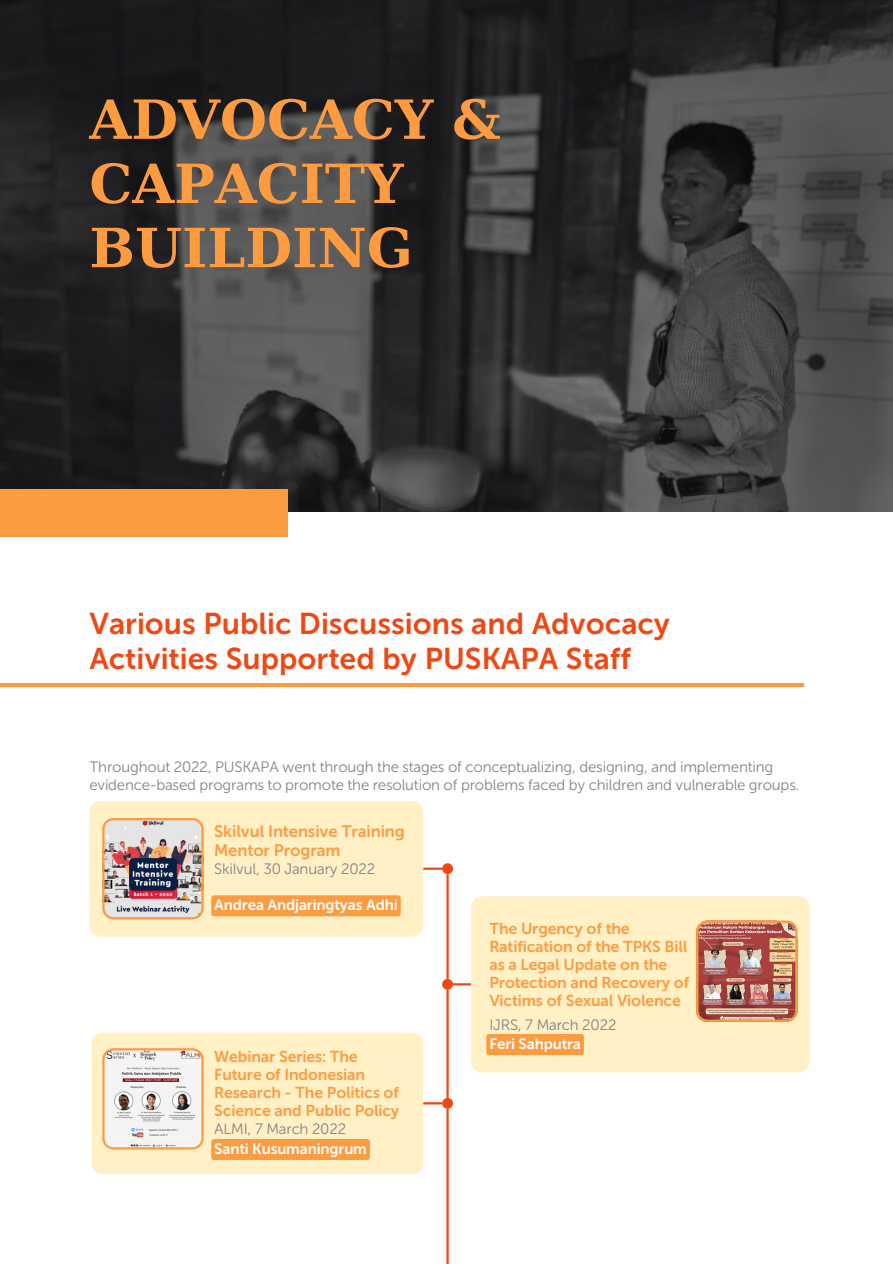
<style>
.page{position:relative;width:893px;height:1264px;background:#fff}
.page>*{position:absolute;margin:0;border:0;box-sizing:border-box;transform-origin:0 0}
.t1{font:700 54px/64.2px "DejaVu Serif";color:#fd9b41}
.t2{font:30px/34.8px "Museo Sans Cyrl 700";color:#f04814}
.t3{font:16.5px/19.2px "Museo Sans Cyrl 700";letter-spacing:-.01em;color:#fd9b41}
.t4{font:15.75px/18px "Museo Sans Cyrl 700";letter-spacing:-.01em;color:#fd9b41}
.t5{font:15px/18px "Museo Sans Cyrl 300";letter-spacing:-.01em;color:#848387}
.t6{font:15px "Museo Sans Cyrl 700";letter-spacing:-.01em;color:#fff}
</style>
<div class="page">
<img style="left:0;top:0;width:892px;height:512px">
<hr style="left:0;top:683px;width:803px;height:3px;background:#fd9b41">
<div style="left:0;top:489px;width:287px;height:47px;background:#fd9b41"></div>
<div style="left:442px;top:863px;width:11px;height:11px;background:#f04814;border-radius:50%"></div>
<div style="left:89px;top:800px;width:334px;height:136px;background:#fff0c6;border-radius:11px"></div>
<div style="left:471px;top:896px;width:338px;height:176px;background:#fff0c6;border-radius:11px"></div>
<div style="left:442px;top:978px;width:11px;height:11px;background:#f04814;border-radius:50%"></div>
<div style="left:442px;top:1097px;width:11px;height:11px;background:#f04814;border-radius:50%"></div>
<div style="left:91px;top:1032px;width:332px;height:142px;background:#fff0c6;border-radius:11px"></div>
<img style="left:102px;top:818px;width:101px;height:101px">
<img style="left:696px;top:920px;width:101px;height:101px">
<svg style="left:102px;top:1048px;width:101px;height:101px;background:#e4d9d2"></svg>
<div style="left:211px;top:1139px;width:159px;height:20px;background:#fd9b41"></div>
<div style="left:486px;top:1034px;width:98px;height:21px;background:#fd9b41"></div>
<div style="left:211px;top:895px;width:189px;height:21px;background:#fd9b41"></div>
<svg style="left:423px;top:867px;width:19px;height:2px"></svg>
<svg style="left:453px;top:983px;width:18px;height:2px"></svg>
<hr style="left:446px;top:874px;width:2px;height:104px;background:#f04814">
<hr style="left:446px;top:989px;width:2px;height:108px;background:#f04814">
<svg style="left:423px;top:1102px;width:19px;height:2px"></svg>
<hr style="left:446px;top:1108px;width:2px;height:155px;background:#f04814">
<p class="t1" style="left:89px;top:88px;width:413px">ADVOCACY &amp;<br>CAPACITY<br>BUILDING</p>
<p class="t2" style="left:89px;top:606px;width:582px">Various Public Discussions and Advocacy<br>Activities Supported by PUSKAPA Staff</p>
<p class="t5" style="left:89px;top:757px;width:711px">Throughout 2022, PUSKAPA went through the stages of conceptualizing, designing, and implementing evidence-based programs to promote the resolution of problems faced by children and vulnerable groups.</p>
<p class="t3" style="left:214px;top:822px;width:192px">Skilvul Intensive Training<br>Mentor Program</p>
<p class="t5" style="left:214px;top:860px;width:163px">Skilvul, 30 January 2022</p>
<p class="t6" style="left:214px;top:896px;width:185px">Andrea Andjaringtyas Adhi</p>
<p class="t4" style="left:214px;top:1047px;width:187px">Webinar Series: The<br>Future of Indonesian<br>Research - The Politics of<br>Science and Public Policy</p>
<p class="t5" style="left:214px;top:1119px;width:133px">ALMI, 7 March 2022</p>
<p class="t6" style="left:214px;top:1139px;width:154px">Santi Kusumaningrum</p>
<p class="t4" style="left:489px;top:919px;width:201px">The Urgency of the<br>Ratification of the TPKS Bill as a Legal Update on the<br>Protection and Recovery of<br>Victims of Sexual Violence</p>
<p class="t5" style="left:489px;top:1015px;width:129px">IJRS, 7 March 2022</p>
<p class="t6" style="left:489px;top:1034px;width:93px">Feri Sahputra</p>
</div>
